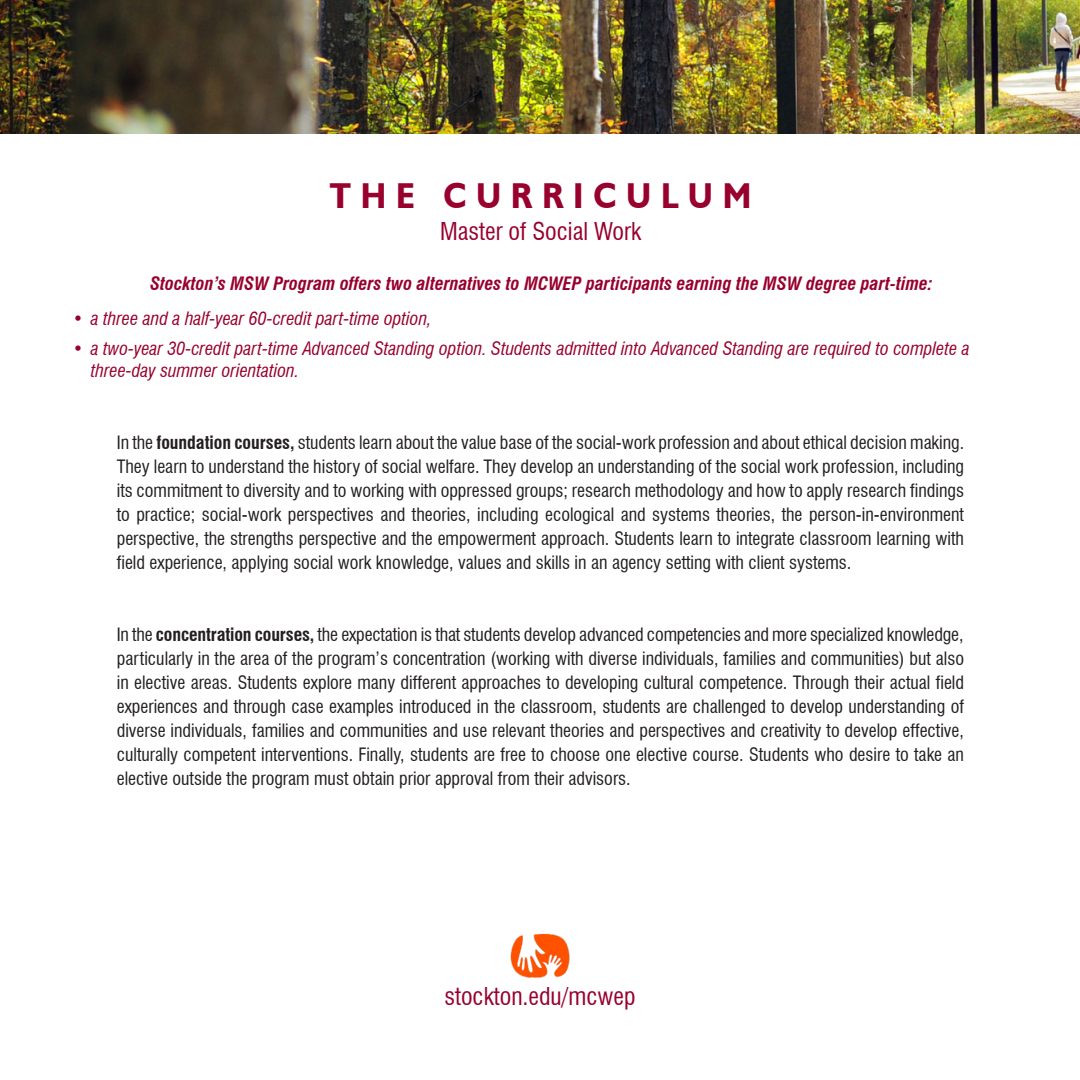
<style>
.page{position:relative;width:1080px;height:1080px;background:#fff}
.page>*{position:absolute;margin:0;border:0;box-sizing:border-box;transform-origin:0 0}
.t1{font:700 36px "Humanist 521 BT";letter-spacing:.3em;color:#98012d;scale:.91 1}
.t2{font:condensed 24px "Swiss 721 BT";color:#98012d}
.t3{font:condensed 18px/24px "Swiss 721 BT";color:#231f20;text-align:justify}
.t4{font:italic condensed 18px/21.6px "Swiss 721 BT";color:#98012d}
.t5{font:italic 700 condensed 18px "Swiss 721 BT";color:#98012d}
.s1{font-weight:700}
</style>
<div class="page">
<img style="left:0;top:0;width:1080px;height:134px">
<img style="left:510px;top:933px;width:60px;height:45px">
<p class="t1" style="left:330px;top:173px;width:465px">THE CURRICULUM</p>
<p class="t2" style="left:440px;top:217px;width:203px">Master of Social Work</p>
<p class="t5" style="left:150px;top:272px;width:784px">Stockton’s MSW Program offers two alternatives to MCWEP participants earning the MSW degree part-time:</p>
<p class="t4" style="left:73px;top:307px;width:360px">• a three and a half-year 60-credit part-time option,</p>
<p class="t4" style="left:91px;top:338px;width:881px;text-indent:-18px">• a two-year 30-credit part-time Advanced Standing option. Students admitted into Advanced Standing are required to complete a three-day summer orientation.</p>
<p class="t3" style="left:117px;top:431px;width:849px">In the <span class="s1">foundation courses,</span> students learn about the value base of the social-work profession and about ethical decision making.<br>They learn to understand the history of social welfare. They develop an understanding of the social work profession, including its commitment to diversity and to working with oppressed groups; research methodology and how to apply research findings to practice; social-work perspectives and theories, including ecological and systems theories, the person-in-environment perspective, the strengths perspective and the empowerment approach. Students learn to integrate classroom learning with field experience, applying social work knowledge, values and skills in an agency setting with client systems.</p>
<p class="t3" style="left:117px;top:623px;width:849px">In the <span class="s1">concentration courses,</span> the expectation is that students develop advanced competencies and more specialized knowledge, particularly in the area of the program’s concentration (working with diverse individuals, families and communities) but also in elective areas. Students explore many different approaches to developing cultural competence. Through their actual field experiences and through case examples introduced in the classroom, students are challenged to develop understanding of diverse individuals, families and communities and use relevant theories and perspectives and creativity to develop effective, culturally competent interventions. Finally, students are free to choose one elective course. Students who desire to take an elective outside the program must obtain prior approval from their advisors.</p>
<p class="t2" style="left:445px;top:982px;width:192px">stockton.edu/mcwep</p>
</div>
